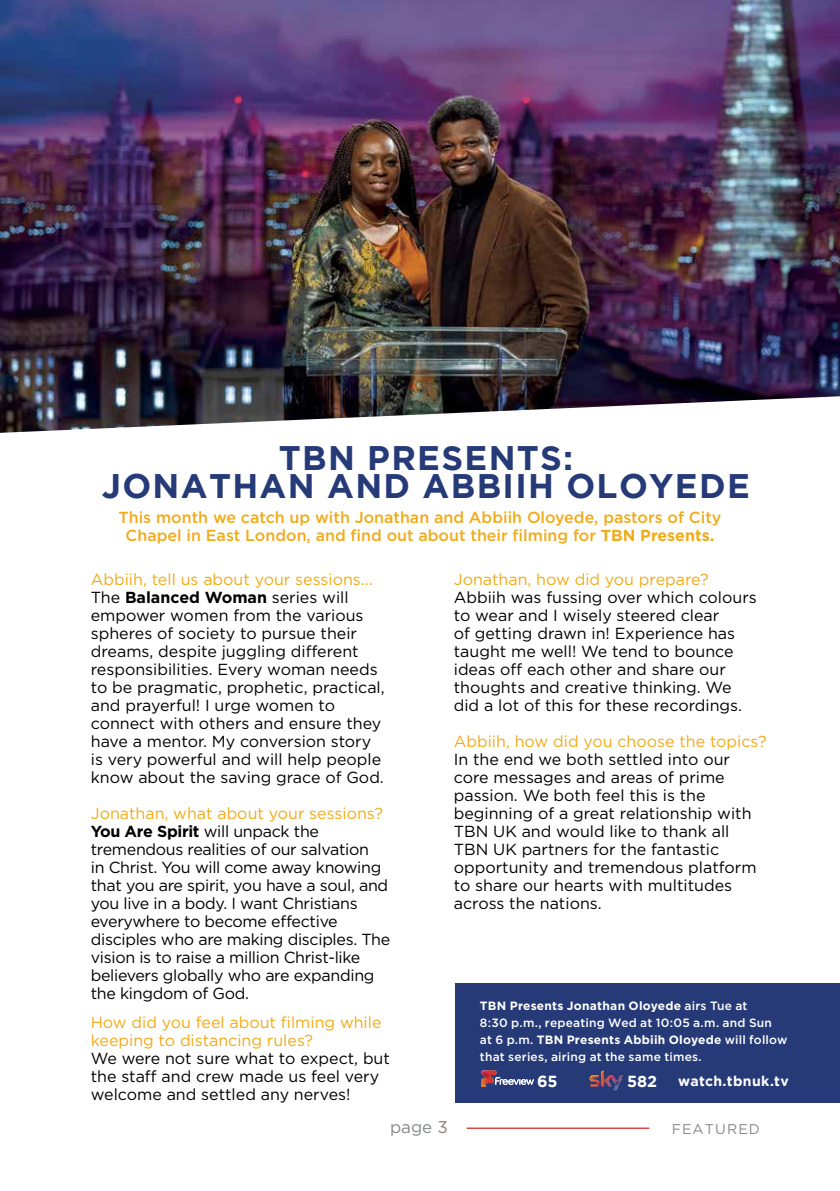
<style>
.page{position:relative;width:840px;height:1191px;background:#fff}
.page>*{position:absolute;margin:0;border:0;box-sizing:border-box;transform-origin:0 0}
.t1{font:700 34px/28px "Gotham";letter-spacing:.04em;color:#253a77;text-align:center}
.t2{font:17px "Gotham";color:#868a87}
.t3{font:16px/18px "Gotham";color:#000}
.t4{font:16px/18px "Gotham";letter-spacing:-.02em;color:#000}
.t5{font:500 16px/18px "Gotham";color:#f0ab19;text-align:center}
.t6{font:16px/18px "Gotham";color:#f0ab19}
.t7{font:700 16px "Gotham";color:#fff}
.t8{font:700 14px "Gotham";letter-spacing:.025em;color:#fff}
.t9{font:14px "Gotham";letter-spacing:.08em;color:#868a87}
.t10{font:500 12px/17px "Gotham";letter-spacing:.015em;color:#fff}
.s1{font-weight:700}
.s2{color:#f0ab19}
.s3{color:#8d7d73}
</style>
<div class="page">
<img style="left:0;top:0;width:839px;height:433px">
<div style="left:455px;top:983px;width:384px;height:119px;background:#253a77"></div>
<img style="left:481px;top:1070px;width:15px;height:17px">
<svg style="left:495px;top:1077px;width:38px;height:8px"></svg>
<img style="left:589px;top:1070px;width:35px;height:22px">
<hr style="left:466px;top:1127px;width:183px;height:2px;background:#da3c39">
<h1 class="t1" style="left:102px;top:443px;width:649px">TBN PRESENTS:<br>JONATHAN AND ABBIIH OLOYEDE</h1>
<p class="t5" style="left:118px;top:508px;width:604px">This month we catch up with Jonathan and Abbiih Oloyede, pastors of City<br>Chapel in East London, and find out about their filming for <span class="s1">TBN Presents.</span></p>
<p class="t3" style="left:91px;top:570px;width:295px"><span class="s2">Abbiih, tell us about your sessions...<br></span>The <span class="s1">Balanced Woman</span> series will empower women from the various spheres of society to pursue their dreams, despite juggling different responsibilities. Every woman needs to be pragmatic, prophetic, practical, and prayerful! I urge women to connect with others and ensure they have a mentor. My conversion story is very powerful and will help people know about the saving grace of God.</p>
<p class="t4" style="left:91px;top:804px;width:301px"><span class="s2">Jonathan, what about your sessions?<br></span><span class="s1">You Are Spirit</span> will unpack the tremendous realities of our salvation<br>in Christ. You will come away knowing that you are spirit, you have a soul, and you live in a body. I want Christians everywhere to become effective disciples who are making disciples. The vision is to raise a million Christ-like believers globally who are expanding the kingdom of God.</p>
<p class="t6" style="left:91px;top:1013px;width:292px">How did you feel about filming while keeping to distancing rules?</p>
<p class="t3" style="left:91px;top:1049px;width:300px">We were not sure what to expect, but the staff and crew made us feel very welcome and settled any nerves!</p>
<p class="t6" style="left:453px;top:570px;width:256px">Jonathan, how did you prepare?</p>
<p class="t3" style="left:453px;top:588px;width:304px">Abbiih was fussing over which colours to wear and I wisely steered clear<br>of getting drawn in! Experience has taught me well! We tend to bounce ideas off each other and share our thoughts and creative thinking. We did a lot of this for these recordings.</p>
<p class="t6" style="left:453px;top:732px;width:314px">Abbiih, how did you choose the topics?</p>
<p class="t3" style="left:453px;top:750px;width:304px">In the end we both settled into our core messages and areas of prime passion. We both feel this is the beginning of a great relationship with<br>TBN UK and would like to thank all<br>TBN UK partners for the fantastic opportunity and tremendous platform to share our hearts with multitudes across the nations.</p>
<p class="t10" style="left:479px;top:997px;width:309px"><span class="s1">TBN Presents Jonathan Oloyede</span> airs Tue at<br>8:30 p.m., repeating Wed at 10:05 a.m. and Sun<br>at 6 p.m. <span class="s1">TBN Presents Abbiih Oloyede</span> will follow that series, airing at the same times.</p>
<p class="t7" style="left:536px;top:1071px;width:22px">65</p>
<p class="t7" style="left:626px;top:1071px;width:32px">582</p>
<p class="t8" style="left:677px;top:1072px;width:112px">watch.tbnuk.tv</p>
<p class="t2" style="left:390px;top:1116px;width:59px">page <span class="s3">3</span></p>
<p class="t9" style="left:671px;top:1120px;width:90px">FEATURED</p>
</div>
